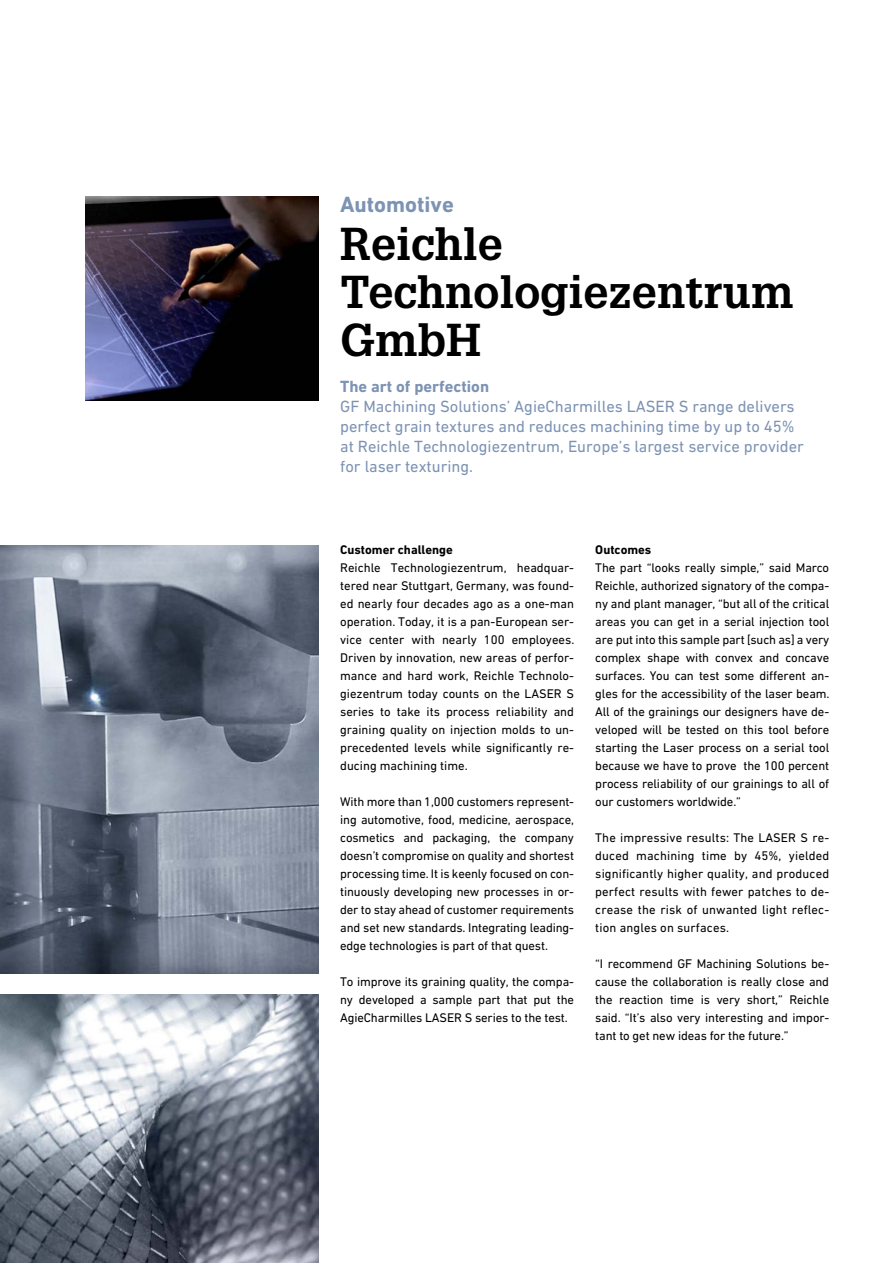
<style>
.page{position:relative;width:893px;height:1263px;background:#fff}
.page>*{position:absolute;margin:0;border:0;box-sizing:border-box;transform-origin:0 0}
.t1{font:700 45px/48px "Glypha LT Pro";color:#000}
.t2{font:700 22.5px "DIN Next W1 G";color:#7d93b3}
.t3{font:16.5px/19.8px "DIN Next W1 G";color:#7d93b3}
.t4{font:700 16.5px "DIN Next W1 G";color:#7d93b3}
.t5{font:12.75px/18px "DIN Next W1 G";letter-spacing:-.01em;color:#000;text-align:justify}
.t6{font:700 12.75px "DIN Next W1 G";color:#000}
</style>
<div class="page">
<img style="left:0;top:545px;width:319px;height:428px">
<img style="left:0;top:994px;width:319px;height:269px">
<img style="left:85px;top:196px;width:234px;height:204px">
<h2 class="t2" style="left:340px;top:191px;width:115px">Automotive</h2>
<h1 class="t1" style="left:340px;top:218px;width:455px">Reichle<br>Technologiezentrum<br>GmbH</h1>
<p class="t4" style="left:340px;top:377px;width:150px">The art of perfection</p>
<p class="t3" style="left:340px;top:396px;width:465px">GF Machining Solutions’ AgieCharmilles LASER S range delivers perfect grain textures and reduces machining time by up to 45% at Reichle Technologiezentrum, Europe’s largest service provider for laser texturing.</p>
<p class="t6" style="left:340px;top:542px;width:114px">Customer challenge</p>
<p class="t5" style="left:340px;top:558px;width:236px">Reichle Technologiezentrum, headquar&shy;tered near Stuttgart, Germany, was found&shy;ed nearly four decades ago as a one-man operation. Today, it is a pan-European ser&shy;vice center with nearly 100 employees.<br>Driven by innovation, new areas of perfor&shy;mance and hard work, Reichle Technolo&shy;giezentrum today counts on the LASER S series to take its process reliability and graining quality on injection molds to un&shy;precedented levels while significantly re&shy;ducing machining time.</p>
<p class="t5" style="left:340px;top:792px;width:235px">With more than 1,000 customers represent&shy;ing automotive, food, medicine, aerospace, cosmetics and packaging, the company doesn’t compromise on quality and shortest processing time. It is keenly focused on con&shy;tinuously developing new processes in or&shy;der to stay ahead of customer requirements and set new standards. Integrating leading&shy;edge technologies is part of that quest.</p>
<p class="t5" style="left:340px;top:972px;width:235px">To improve its graining quality, the compa&shy;ny developed a sample part that put the AgieCharmilles LASER S series to the test.</p>
<p class="t6" style="left:595px;top:542px;width:58px">Outcomes</p>
<p class="t5" style="left:595px;top:558px;width:236px">The part “looks really simple,” said Marco Reichle, authorized signatory of the compa&shy;ny and plant manager, “but all of the critical areas you can get in a serial injection tool are put into this sample part [such as] a very complex shape with convex and concave surfaces. You can test some different an&shy;gles for the accessibility of the laser beam.<br>All of the grainings our designers have de&shy;veloped will be tested on this tool before starting the Laser process on a serial tool because we have to prove the 100 percent process reliability of our grainings to all of our customers worldwide.”</p>
<p class="t5" style="left:595px;top:828px;width:235px">The impressive results: The LASER S re&shy;duced machining time by 45%, yielded significantly higher quality, and produced perfect results with fewer patches to de&shy;crease the risk of unwanted light reflec&shy;tion angles on surfaces.</p>
<p class="t5" style="left:595px;top:954px;width:235px">“I recommend GF Machining Solutions be&shy;cause the collaboration is really close and the reaction time is very short,” Reichle said. “It’s also very interesting and impor&shy;tant to get new ideas for the future.”</p>
</div>
